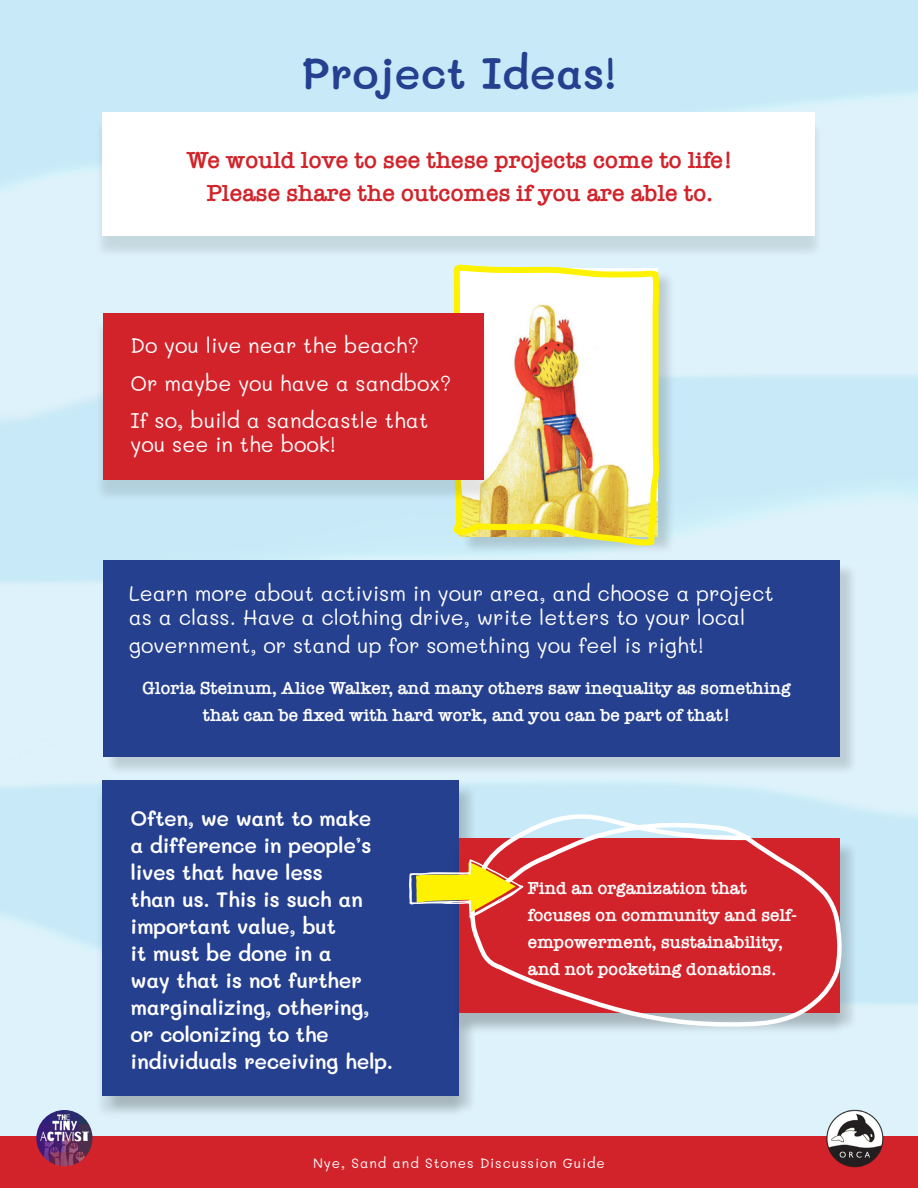
<style>
.page{position:relative;width:918px;height:1188px;background:#fff}
.page>*{position:absolute;margin:0;border:0;box-sizing:border-box;transform-origin:0 0}
.t1{font:600 43.5px "Mali";color:#25408f}
.t2{font:600 24px/33px "American Typewriter";color:#d2232a;text-align:center}
.t3{font:21px/37.5px "Mali";color:#fff}
.t4{font:600 21px/27px "Mali";letter-spacing:-.02em;color:#fff}
.t5{font:600 18px/27px "American Typewriter";color:#fff;text-align:center}
.t6{font:13.5px "Mali";letter-spacing:.07em;color:#fff}
</style>
<div class="page">
<img style="left:0;top:0;width:918px;height:1137px">
<div style="left:95px;top:119px;width:728px;height:139px;background:#000;opacity:.11"></div>
<div style="left:103px;top:112px;width:712px;height:123px;background:#fff"></div>
<div style="left:105px;top:562px;width:753px;height:213px;background:#000;opacity:.15"></div>
<div style="left:103px;top:560px;width:736px;height:197px;background:#25408f"></div>
<div style="left:461px;top:270px;width:215px;height:285px;background:#000;opacity:.15"></div>
<div style="left:105px;top:783px;width:753px;height:332px;background:#000;opacity:.15"></div>
<div style="left:95px;top:788px;width:372px;height:331px;background:#000;opacity:.11"></div>
<div style="left:103px;top:781px;width:356px;height:315px;background:#25408f"></div>
<div style="left:451px;top:845px;width:397px;height:191px;background:#000;opacity:.11"></div>
<svg style="left:446px;top:0;width:216px;height:547px"></svg>
<div style="left:95px;top:320px;width:396px;height:183px;background:#000;opacity:.11"></div>
<div style="left:103px;top:313px;width:380px;height:167px;background:#d2232a"></div>
<div style="left:0;top:1137px;width:918px;height:51px;background:#d2232a"></div>
<img style="left:815px;top:1109px;width:80px;height:59px">
<svg style="left:469px;top:809px;width:372px;height:220px;background:#d1525a"></svg>
<svg style="left:409px;top:859px;width:115px;height:59px"></svg>
<img style="left:36px;top:1110px;width:57px;height:56px;border-radius:28px">
<h1 class="t1" style="left:302px;top:49px;width:316px">Project Ideas!</h1>
<p class="t2" style="left:187px;top:143px;width:548px">We would love to see these projects come to life!<br>Please share the outcomes if you are able to.</p>
<p class="t3" style="left:131px;top:327px;width:322px">Do you live near the beach?<br>Or maybe you have a sandbox?<br>If so, build a sandcastle that</p>
<p class="t3" style="left:131px;top:426px;width:207px">you see in the book!</p>
<p class="t3" style="left:129px;top:582px;width:646px;line-height:24px">Learn more about activism in your area, and choose a project as a class. Have a clothing drive, write letters to your local</p>
<p class="t3" style="left:129px;top:627px;width:576px">government, or stand up for something you feel is right!</p>
<p class="t5" style="left:142px;top:674px;width:650px">Gloria Steinum, Alice Walker, and many others saw inequality as something that can be fixed with hard work, and you can be part of that!</p>
<p class="t4" style="left:131px;top:805px;width:264px">Often, we want to make<br>a difference in people’s lives that have less<br>than us. This is such an important value, but<br>it must be done in a<br>way that is not further marginalizing, othering, or colonizing to the individuals receiving help.</p>
<p class="t5" style="left:528px;top:874px;width:271px;text-align:left">Find an organization that focuses on community and self&shy;empowerment, sustainability, and not pocketing donations.</p>
<p class="t6" style="left:313px;top:1156px;width:293px">Nye, Sand and Stones Discussion Guide</p>
</div>
